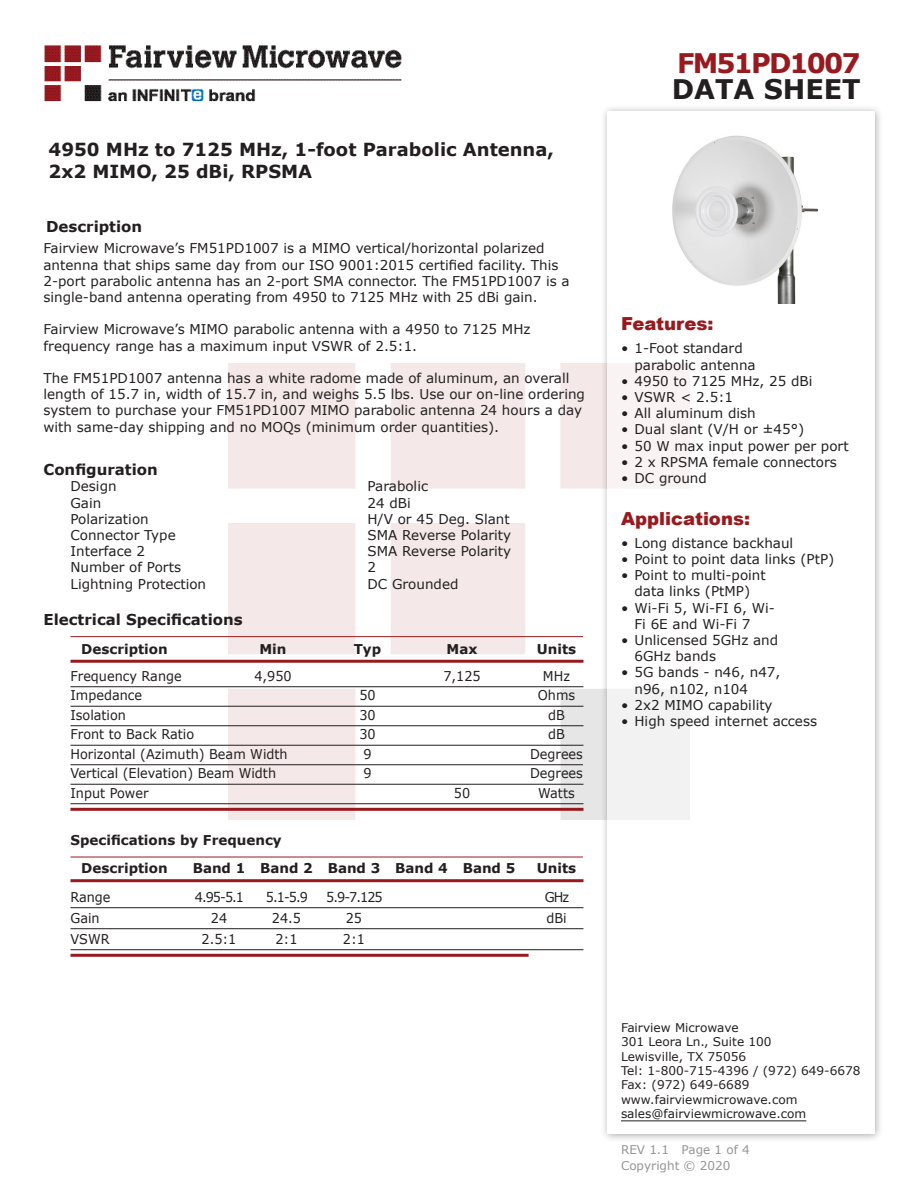
<style>
.page{position:relative;width:918px;height:1188px;background:#fff}
.page>*{position:absolute;margin:0;border:0;box-sizing:border-box;transform-origin:0 0}
.FM{font:700 27px "Verdana";letter-spacing:-.07em;color:#981a1e}
.t1{font:700 27px "Verdana";color:#231f20}
.Web_Description_Para{font:700 18px/21.6px "Verdana";color:#231f20}
.Applications_Header{font:900 18px "Arial";color:#981a1e}
.Head1{font:700 15px "Verdana";color:#231f20}
.MarketingDescription{font:13.5px/16.2px "Verdana";color:#231f20}
.Table-Body{font:13.5px "Verdana";color:#231f20;scale:.95 1}
.Specs_Para{font:13.5px "Verdana";color:#231f20}
.Table_Body_Frequency{font:13.5px "Verdana";color:#231f20;scale:.95 1}
.Table_Header_Frequen{font:700 13.5px "Verdana";color:#231f20}
.Table-Header{font:700 13.5px "Verdana";color:#231f20}
.Head2{font:700 13.5px "Verdana";color:#231f20}
.FM_Info{font:12px "Verdana";color:#231f20}
.REV_Info{font:12px "Verdana";color:#939598}
</style>
<div class="page">
<img style="left:44px;top:45px;width:358px;height:57px">
<hr style="left:70px;top:636px;width:513px;height:1px;background:#981a1e">
<hr style="left:70px;top:660px;width:514px;height:3px;background:#981a1e">
<hr style="left:70px;top:686px;width:514px;height:1px;background:#231f20">
<hr style="left:70px;top:706px;width:514px;height:1px;background:#231f20">
<hr style="left:70px;top:725px;width:514px;height:1px;background:#231f20">
<hr style="left:70px;top:745px;width:514px;height:1px;background:#231f20">
<hr style="left:70px;top:764px;width:513px;height:1px;background:#231f20">
<hr style="left:70px;top:784px;width:514px;height:1px;background:#231f20">
<hr style="left:70px;top:803px;width:514px;height:1px;background:#231f20">
<hr style="left:70px;top:808px;width:514px;height:3px;background:#981a1e">
<hr style="left:70px;top:857px;width:513px;height:1px;background:#981a1e">
<hr style="left:70px;top:879px;width:514px;height:3px;background:#981a1e">
<hr style="left:70px;top:907px;width:514px;height:1px;background:#231f20">
<hr style="left:70px;top:928px;width:514px;height:1px;background:#231f20">
<hr style="left:70px;top:949px;width:514px;height:1px;background:#231f20">
<hr style="left:70px;top:954px;width:459px;height:3px;background:#981a1e">
<div style="left:600px;top:104px;width:284px;height:1039px;background:#231f20;opacity:.75"></div>
<div style="left:608px;top:111px;width:267px;height:1023px;background:#fff"></div>
<hr style="left:621px;top:1120px;width:185px;height:1px;background:#231f20">
<img style="left:672px;top:135px;width:147px;height:169px">
<p class="Web_Description_Para" style="left:49px;top:139px;width:507px">4950 MHz to 7125 MHz, 1-foot Parabolic Antenna,<br>2x2 MIMO, 25 dBi, RPSMA</p>
<p class="Head1" style="left:46px;top:216px;width:98px">Description</p>
<p class="MarketingDescription" style="left:44px;top:240px;width:528px">Fairview Microwave’s FM51PD1007 is a MIMO vertical/horizontal polarized antenna that ships same day from our ISO 9001:2015 certified facility. This 2-port parabolic antenna has an 2-port SMA connector. The FM51PD1007 is a single-band antenna operating from 4950 to 7125 MHz with 25 dBi gain.</p>
<p class="MarketingDescription" style="left:44px;top:321px;width:489px">Fairview Microwave’s MIMO parabolic antenna with a 4950 to 7125 MHz frequency range has a maximum input VSWR of 2.5:1.</p>
<p class="MarketingDescription" style="left:44px;top:370px;width:543px">The FM51PD1007 antenna has a white radome made of aluminum, an overall length of 15.7 in, width of 15.7 in, and weighs 5.5 lbs. Use our on-line ordering system to purchase your FM51PD1007 MIMO parabolic antenna 24 hours a day with same-day shipping and no MOQs (minimum order quantities).</p>
<p class="Head1" style="left:44px;top:459px;width:116px">Configuration</p>
<p class="Specs_Para" style="left:70px;top:477px;width:48px">Design</p>
<p class="Specs_Para" style="left:368px;top:477px;width:62px">Parabolic</p>
<p class="Specs_Para" style="left:70px;top:493px;width:32px">Gain</p>
<p class="Specs_Para" style="left:368px;top:493px;width:45px">24 dBi</p>
<p class="Specs_Para" style="left:70px;top:510px;width:80px">Polarization</p>
<p class="Specs_Para" style="left:368px;top:510px;width:144px">H/V or 45 Deg. Slant</p>
<p class="Specs_Para" style="left:70px;top:526px;width:107px">Connector Type</p>
<p class="Specs_Para" style="left:368px;top:526px;width:145px">SMA Reverse Polarity</p>
<p class="Specs_Para" style="left:70px;top:542px;width:76px">Interface 2</p>
<p class="Specs_Para" style="left:368px;top:542px;width:145px">SMA Reverse Polarity</p>
<p class="Specs_Para" style="left:70px;top:558px;width:112px">Number of Ports</p>
<p class="Specs_Para" style="left:368px;top:558px;width:10px">2</p>
<p class="Specs_Para" style="left:70px;top:574px;width:137px">Lightning Protection</p>
<p class="Specs_Para" style="left:368px;top:574px;width:92px">DC Grounded</p>
<p class="Head1" style="left:44px;top:609px;width:201px">Electrical Specifications</p>
<p class="Table-Header" style="left:81px;top:639px;width:88px">Description</p>
<p class="Table-Header" style="left:259px;top:639px;width:29px">Min</p>
<p class="Table-Header" style="left:354px;top:639px;width:29px">Typ</p>
<p class="Table-Header" style="left:447px;top:639px;width:32px">Max</p>
<p class="Table-Header" style="left:537px;top:639px;width:41px">Units</p>
<p class="Table-Body" style="left:70px;top:667px;width:119px">Frequency Range</p>
<p class="Table-Body" style="left:254px;top:667px;width:41px">4,950</p>
<p class="Table-Body" style="left:443px;top:667px;width:41px">7,125</p>
<p class="Table-Body" style="left:543px;top:667px;width:30px">MHz</p>
<p class="Table-Body" style="left:70px;top:686px;width:77px">Impedance</p>
<p class="Table-Body" style="left:359px;top:686px;width:19px">50</p>
<p class="Table-Body" style="left:538px;top:686px;width:41px">Ohms</p>
<p class="Table-Body" style="left:70px;top:706px;width:60px">Isolation</p>
<p class="Table-Body" style="left:359px;top:706px;width:19px">30</p>
<p class="Table-Body" style="left:548px;top:706px;width:19px">dB</p>
<p class="Table-Body" style="left:70px;top:725px;width:132px">Front to Back Ratio</p>
<p class="Table-Body" style="left:359px;top:725px;width:19px">30</p>
<p class="Table-Body" style="left:548px;top:725px;width:19px">dB</p>
<p class="Table-Body" style="left:70px;top:745px;width:230px">Horizontal (Azimuth) Beam Width</p>
<p class="Table-Body" style="left:363px;top:745px;width:10px">9</p>
<p class="Table-Body" style="left:530px;top:745px;width:57px">Degrees</p>
<p class="Table-Body" style="left:70px;top:764px;width:218px">Vertical (Elevation) Beam Width</p>
<p class="Table-Body" style="left:363px;top:764px;width:10px">9</p>
<p class="Table-Body" style="left:530px;top:764px;width:57px">Degrees</p>
<p class="Table-Body" style="left:70px;top:784px;width:84px">Input Power</p>
<p class="Table-Body" style="left:454px;top:784px;width:19px">50</p>
<p class="Table-Body" style="left:538px;top:784px;width:40px">Watts</p>
<p class="Head2" style="left:70px;top:831px;width:213px">Specifications by Frequency</p>
<p class="Table_Header_Frequen" style="left:81px;top:859px;width:88px">Description</p>
<p class="Table_Header_Frequen" style="left:193px;top:859px;width:324px">Band 1 Band 2 Band 3 Band 4 Band 5</p>
<p class="Table_Header_Frequen" style="left:537px;top:859px;width:41px">Units</p>
<p class="Table_Body_Frequency" style="left:70px;top:888px;width:44px">Range</p>
<p class="Table_Body_Frequency" style="left:195px;top:888px;width:53px">4.95-5.1</p>
<p class="Table_Body_Frequency" style="left:266px;top:888px;width:46px">5.1-5.9</p>
<p class="Table_Body_Frequency" style="left:326px;top:888px;width:61px">5.9-7.125</p>
<p class="Table_Body_Frequency" style="left:545px;top:888px;width:27px">GHz</p>
<p class="Table_Body_Frequency" style="left:70px;top:909px;width:32px">Gain</p>
<p class="Table_Body_Frequency" style="left:211px;top:909px;width:19px">24</p>
<p class="Table_Body_Frequency" style="left:272px;top:909px;width:32px">24.5</p>
<p class="Table_Body_Frequency" style="left:346px;top:909px;width:19px">25</p>
<p class="Table_Body_Frequency" style="left:546px;top:909px;width:23px">dBi</p>
<p class="Table_Body_Frequency" style="left:70px;top:930px;width:43px">VSWR</p>
<p class="Table_Body_Frequency" style="left:202px;top:930px;width:38px">2.5:1</p>
<p class="Table_Body_Frequency" style="left:275px;top:930px;width:25px">2:1</p>
<p class="Table_Body_Frequency" style="left:343px;top:930px;width:25px">2:1</p>
<p class="FM" style="left:677px;top:44px;width:185px">FM51PD1007</p>
<p class="t1" style="left:672px;top:70px;width:191px">DATA SHEET</p>
<p class="Applications_Header" style="left:621px;top:311px;width:94px">Features:</p>
<p class="MarketingDescription" style="left:634px;top:340px;width:123px;text-indent:-14px">• 1-Foot standard parabolic antenna</p>
<p class="MarketingDescription" style="left:621px;top:373px;width:193px">• 4950 to 7125 MHz, 25 dBi</p>
<p class="MarketingDescription" style="left:621px;top:389px;width:114px">• VSWR &lt; 2.5:1</p>
<p class="MarketingDescription" style="left:621px;top:405px;width:136px">• All aluminum dish</p>
<p class="MarketingDescription" style="left:621px;top:421px;width:185px">• Dual slant (V/H or ±45°)</p>
<p class="MarketingDescription" style="left:621px;top:437px;width:229px">• 50 W max input power per port</p>
<p class="MarketingDescription" style="left:621px;top:454px;width:217px">• 2 x RPSMA female connectors</p>
<p class="MarketingDescription" style="left:621px;top:470px;width:87px">• DC ground</p>
<p class="Applications_Header" style="left:621px;top:505px;width:131px">Applications:</p>
<p class="MarketingDescription" style="left:621px;top:535px;width:174px">• Long distance backhaul</p>
<p class="MarketingDescription" style="left:621px;top:551px;width:215px">• Point to point data links (PtP)</p>
<p class="MarketingDescription" style="left:621px;top:567px;width:146px;text-align:center">• Point to multi-point data links (PtMP)</p>
<p class="MarketingDescription" style="left:634px;top:599px;width:142px;text-indent:-14px">• Wi-Fi 5, Wi-FI 6, Wi-<br>Fi 6E and Wi-Fi 7</p>
<p class="MarketingDescription" style="left:634px;top:632px;width:145px;text-indent:-14px">• Unlicensed 5GHz and<br>6GHz bands</p>
<p class="MarketingDescription" style="left:634px;top:664px;width:147px;text-indent:-14px">• 5G bands - n46, n47, n96, n102, n104</p>
<p class="MarketingDescription" style="left:621px;top:697px;width:153px">• 2x2 MIMO capability</p>
<p class="MarketingDescription" style="left:621px;top:713px;width:198px">• High speed internet access</p>
<p class="FM_Info" style="left:621px;top:1019px;width:119px">Fairview Microwave</p>
<p class="FM_Info" style="left:621px;top:1034px;width:152px">301 Leora Ln., Suite 100</p>
<p class="FM_Info" style="left:621px;top:1048px;width:127px">Lewisville, TX 75056</p>
<p class="FM_Info" style="left:621px;top:1062px;width:241px">Tel: 1-800-715-4396 / (972) 649-6678</p>
<p class="FM_Info" style="left:621px;top:1077px;width:130px">Fax: (972) 649-6689</p>
<p class="FM_Info" style="left:621px;top:1091px;width:178px">www.fairviewmicrowave.com</p>
<p class="FM_Info" style="left:621px;top:1106px;width:187px">sales@fairviewmicrowave.com</p>
<p class="REV_Info" style="left:621px;top:1141px;width:130px">REV 1.1 Page 1 of 4</p>
<p class="REV_Info" style="left:621px;top:1157px;width:111px">Copyright © 2020</p>
</div>
